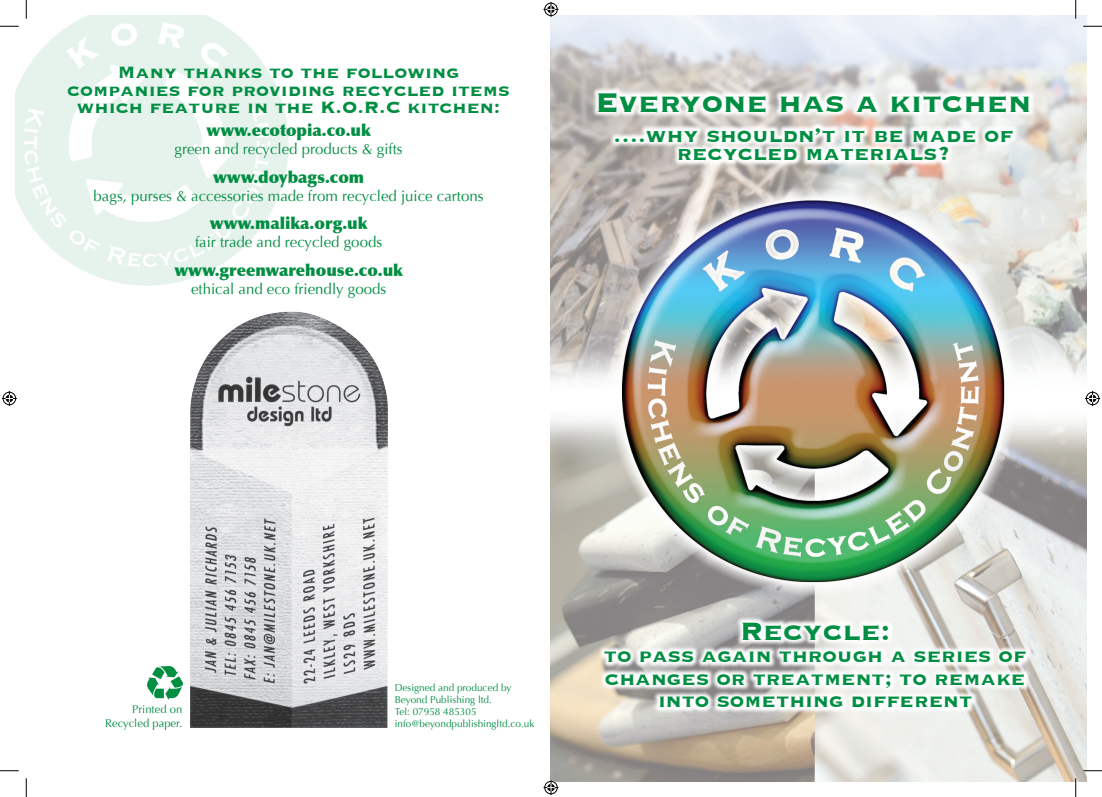
<style>
.page{position:relative;width:1102px;height:797px;background:#fff}
.page>*{position:absolute;margin:0;border:0;box-sizing:border-box;transform-origin:0 0}
.t1{font:700 35px "Copperplate";color:#008e42}
.t2{font:700 32.5px "Copperplate";color:#008e42}
.t3{font:700 25px/18.8px "Copperplate";color:#008e42;text-align:center}
.t4{font:700 23.75px/22.5px "Copperplate";color:#008e42;text-align:center}
.t5{font:700 21.25px/17.5px "Copperplate";color:#008e42;text-align:center}
.t6{font:900 16.25px "Optima";color:#008e42}
.t7{font:15px "Optima";color:#008e42}
.t8{font:11.25px/13.5px "Optima";color:#008e42;text-align:right}
.t9{font:10px/12px "Optima";color:#008e42}
</style>
<div class="page">
<svg style="left:16px;top:16px;width:272px;height:270px;fill:#e6f3ec"></svg>
<img style="left:551px;top:16px;width:535px;height:765px">
<svg style="left:597px;top:615px;width:435px;height:99px"></svg>
<svg style="left:591px;top:86px;width:445px;height:82px"></svg>
<img style="left:190px;top:311px;width:198px;height:417px">
<img style="left:148px;top:666px;width:34px;height:33px">
<svg style="left:0;top:25px;width:19px;height:2px"></svg>
<svg style="left:1083px;top:25px;width:18px;height:2px"></svg>
<svg style="left:0;top:770px;width:19px;height:1px"></svg>
<svg style="left:1083px;top:770px;width:18px;height:1px"></svg>
<svg style="left:25px;top:0;width:2px;height:19px"></svg>
<svg style="left:25px;top:778px;width:2px;height:19px"></svg>
<svg style="left:1074px;top:0;width:2px;height:19px"></svg>
<svg style="left:1074px;top:778px;width:2px;height:19px"></svg>
<svg style="left:543px;top:2px;width:15px;height:15px"></svg>
<svg style="left:543px;top:780px;width:15px;height:15px"></svg>
<svg style="left:2px;top:391px;width:15px;height:15px"></svg>
<svg style="left:1084px;top:391px;width:15px;height:15px"></svg>
<h3 class="t5" style="left:67px;top:62px;width:444px">Many thanks to the following companies for providing recycled items which feature in the K.O.R.C kitchen:</h3>
<p class="t6" style="left:206px;top:121px;width:165px">www.ecotopia.co.uk</p>
<p class="t7" style="left:174px;top:140px;width:230px">green and recycled products &amp; gifts</p>
<p class="t6" style="left:213px;top:167px;width:153px">www.doybags.com</p>
<p class="t7" style="left:94px;top:187px;width:391px">bags, purses &amp; accessories made from recycled juice cartons</p>
<p class="t6" style="left:210px;top:213px;width:159px">www.malika.org.uk</p>
<p class="t7" style="left:195px;top:233px;width:189px">fair trade and recycled goods</p>
<p class="t6" style="left:174px;top:261px;width:230px">www.greenwarehouse.co.uk</p>
<p class="t7" style="left:191px;top:280px;width:197px">ethical and eco friendly goods</p>
<h1 class="t1" style="left:595px;top:80px;width:437px">Everyone has a kitchen</h1>
<h3 class="t3" style="left:613px;top:124px;width:401px">….why shouldn’t it be made of recycled materials?</h3>
<p class="t8" style="left:105px;top:703px;width:79px">Printed on<br>Recycled paper.</p>
<p class="t9" style="left:395px;top:681px;width:141px">Designed and produced by<br>Beyond Publishing ltd.<br>Tel: 07958 485305 info@beyondpublishingltd.co.uk</p>
<h2 class="t2" style="left:739px;top:610px;width:152px">Recycle:</h2>
<h3 class="t4" style="left:604px;top:643px;width:424px">to pass again through a series of changes or treatment; to remake into something different</h3>
</div>
